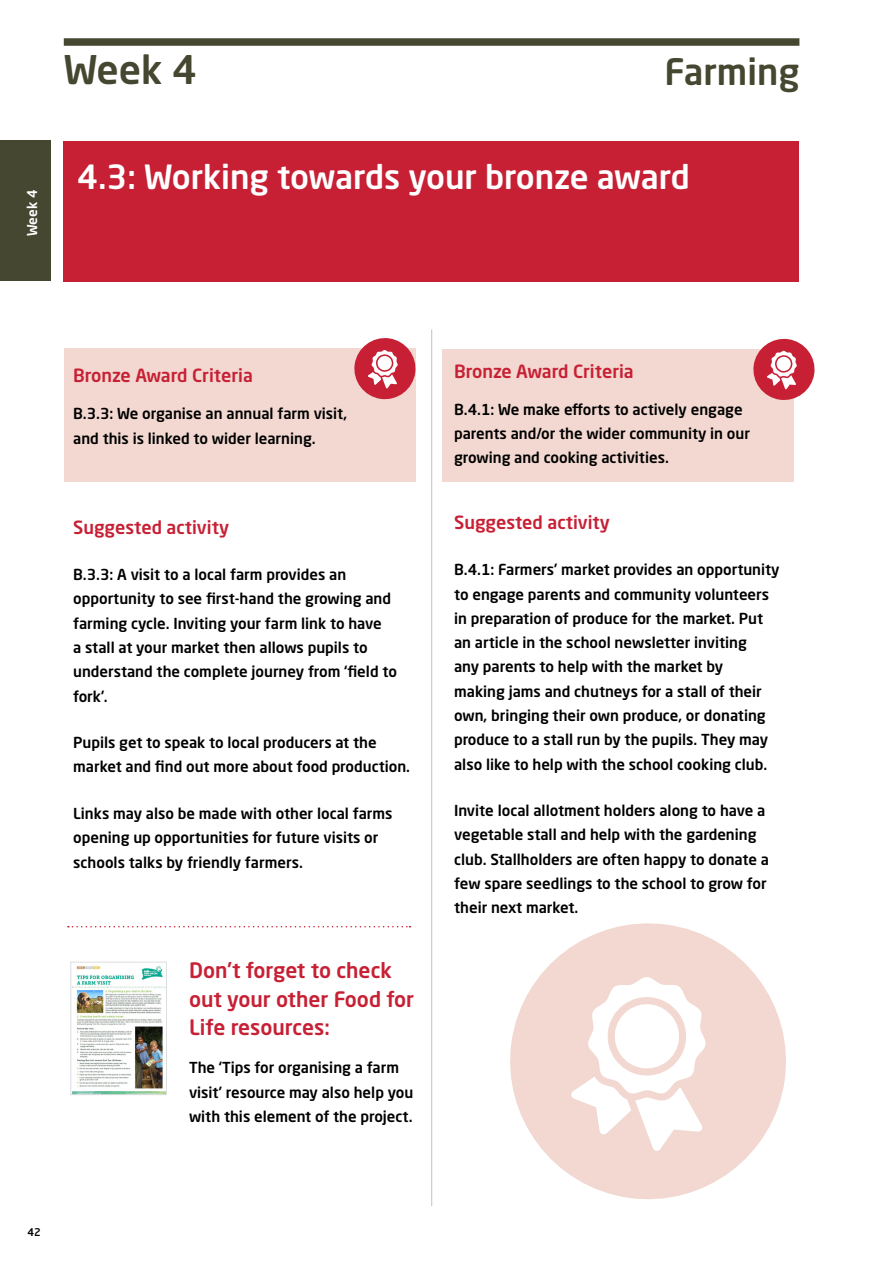
<style>
.page{position:relative;width:893px;height:1263px;background:#fff}
.page>*{position:absolute;margin:0;border:0;box-sizing:border-box;transform-origin:0 0}
.t1{font:500 39px "Neo Sans Std";color:#464730}
.t2{font:500 36px "Neo Sans Std";color:#464730}
.t3{font:500 33px "Neo Sans Std";color:#fff}
.t4{font:500 21px/28.5px "Neo Sans Std";color:#c72035}
.t5{font:500 18px "Neo Sans Std";color:#c72035}
.t6{font:500 15px/24.3px "Neo Sans Std";color:#000}
.t7{font:500 13.5px "Neo Sans Std";color:#fff}
.t8{font:500 10.5px "Neo Sans Std";color:#000}
</style>
<div class="page">
<div style="left:64px;top:38px;width:735px;height:8px;background:#464730"></div>
<div style="left:63px;top:141px;width:736px;height:140px;background:#c72035"></div>
<div style="left:0;top:140px;width:51px;height:141px;background:#464730"></div>
<svg style="left:510px;top:923px;width:276px;height:277px;fill:#f2d8d0"></svg>
<svg style="left:570px;top:977px;width:136px;height:175px"></svg>
<hr style="left:431px;top:329px;width:1px;height:877px;background:#c7c8ca">
<div style="left:64px;top:348px;width:351px;height:134px;background:#f2d8d0"></div>
<svg style="left:354px;top:338px;width:62px;height:63px"></svg>
<svg style="left:68px;top:926px;width:342px;height:1px"></svg>
<div style="left:443px;top:349px;width:351px;height:133px;background:#f2d8d0"></div>
<svg style="left:753px;top:338px;width:62px;height:62px"></svg>
<img style="left:73px;top:965px;width:92px;height:128px">
<div style="left:71px;top:962px;width:96px;height:133px;border:1px solid #dcddde"></div>
<h1 class="t1" style="left:64px;top:45px;width:135px">Week 4</h1>
<h2 class="t2" style="left:665px;top:49px;width:136px">Farming</h2>
<p class="t7" style="left:24px;top:236px;width:48px;rotate:-90deg">Week 4</p>
<h3 class="t3" style="left:77px;top:156px;width:614px">4.3: Working towards your bronze award</h3>
<p class="t5" style="left:73px;top:364px;width:181px">Bronze Award Criteria</p>
<p class="t6" style="left:73px;top:401px;width:276px">B.3.3: We organise an annual farm visit, and this is linked to wider learning.</p>
<p class="t5" style="left:73px;top:516px;width:157px">Suggested activity</p>
<p class="t6" style="left:73px;top:562px;width:325px">B.3.3: A visit to a local farm provides an opportunity to see first-hand the growing and farming cycle. Inviting your farm link to have<br>a stall at your market then allows pupils to understand the complete journey from ‘field to fork’.</p>
<p class="t6" style="left:73px;top:730px;width:339px">Pupils get to speak to local producers at the market and find out more about food production.</p>
<p class="t6" style="left:73px;top:801px;width:321px">Links may also be made with other local farms opening up opportunities for future visits or schools talks by friendly farmers.</p>
<h3 class="t4" style="left:189px;top:956px;width:227px">Don’t forget to check out your other Food for<br>Life resources:</h3>
<p class="t6" style="left:189px;top:1055px;width:226px">The ‘Tips for organising a farm visit’ resource may also help you with this element of the project.</p>
<p class="t5" style="left:454px;top:359px;width:181px">Bronze Award Criteria</p>
<p class="t6" style="left:454px;top:397px;width:297px">B.4.1: We make efforts to actively engage parents and/or the wider community in our growing and cooking activities.</p>
<p class="t5" style="left:454px;top:511px;width:157px">Suggested activity</p>
<p class="t6" style="left:454px;top:557px;width:327px">B.4.1: Farmers’ market provides an opportunity to engage parents and community volunteers in preparation of produce for the market. Put an article in the school newsletter inviting<br>any parents to help with the market by<br>making jams and chutneys for a stall of their own, bringing their own produce, or donating produce to a stall run by the pupils. They may also like to help with the school cooking club.</p>
<p class="t6" style="left:454px;top:798px;width:316px">Invite local allotment holders along to have a vegetable stall and help with the gardening club. Stallholders are often happy to donate a few spare seedlings to the school to grow for their next market.</p>
<p class="t8" style="left:28px;top:1225px;width:15px">42</p>
</div>
